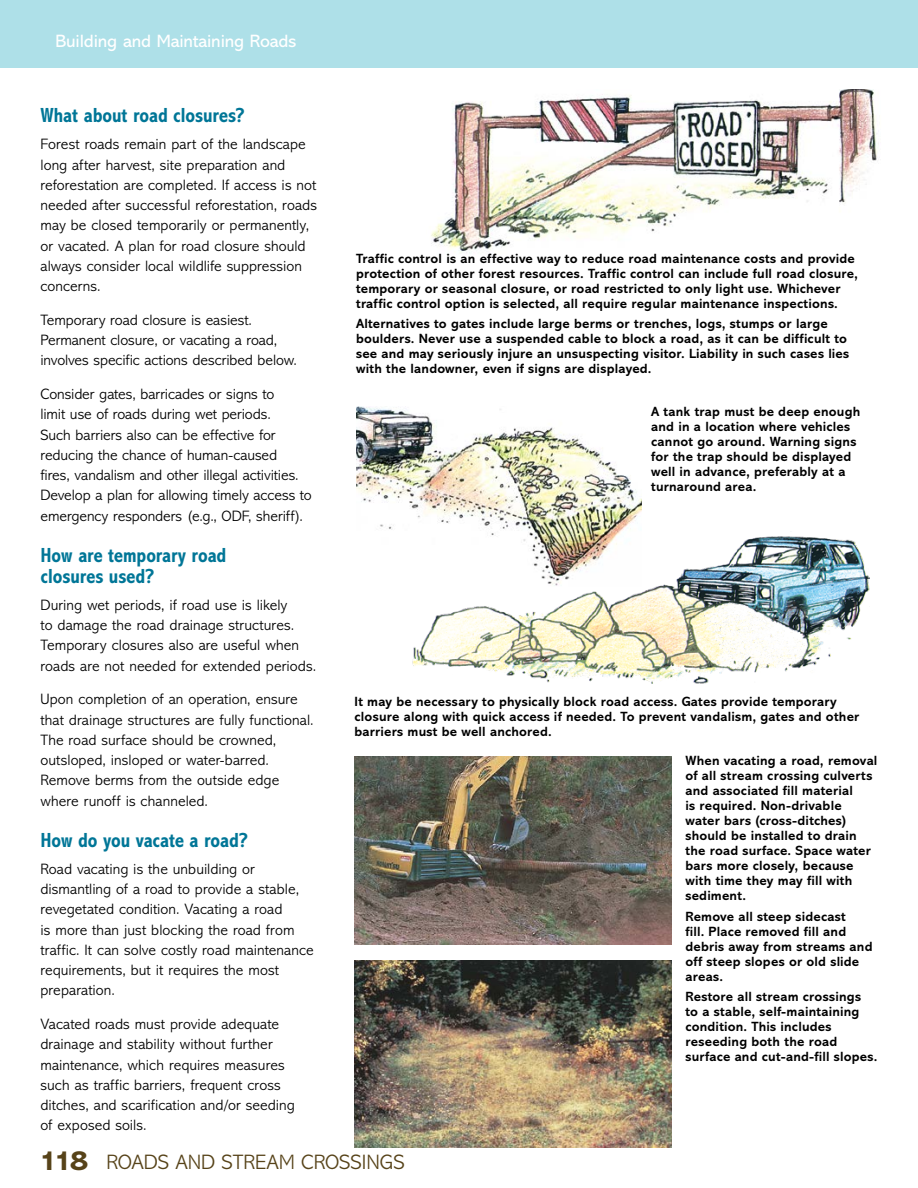
<style>
.page{position:relative;width:918px;height:1188px;background:#fff}
.page>*{position:absolute;margin:0;border:0;box-sizing:border-box;transform-origin:0 0}
.t1{font:300 21px "Abadi MT Std";letter-spacing:-.005em;color:#574319}
.t2{font:700 condensed 20.7px/21px "Abadi MT Std";color:#007697}
.t3{font:18px "Abadi MT Std";letter-spacing:-.01em;color:#fff}
.t4{font:300 15.15px/20.2px "Abadi MT Std";color:#000}
.t5{font:700 13.5px/15px "Abadi MT Std";letter-spacing:.01em;color:#000}
.s1{font-weight:800;font-size:28.5px}
</style>
<div class="page">
<div style="left:0;top:0;width:918px;height:68px;background:#aee0e8"></div>
<img style="left:356px;top:407px;width:285px;height:123px">
<img style="left:404px;top:520px;width:465px;height:163px">
<img style="left:431px;top:90px;width:446px;height:164px">
<img style="left:355px;top:961px;width:317px;height:187px">
<img style="left:355px;top:756px;width:317px;height:189px">
<p class="t3" style="left:56px;top:31px;width:242px">Building and Maintaining Roads</p>
<h2 class="t2" style="left:40px;top:105px;width:205px">What about road closures?</h2>
<p class="t4" style="left:40px;top:134px;width:278px">Forest roads remain part of the landscape long after harvest, site preparation and reforestation are completed. If access is not needed after successful reforestation, roads may be closed temporarily or permanently, or vacated. A plan for road closure should always consider local wildlife suppression concerns.</p>
<p class="t4" style="left:40px;top:310px;width:258px">Temporary road closure is easiest.<br>Permanent closure, or vacating a road, involves specific actions described below.</p>
<p class="t4" style="left:40px;top:384px;width:273px">Consider gates, barricades or signs to<br>limit use of roads during wet periods.<br>Such barriers also can be effective for reducing the chance of human-caused<br>fires, vandalism and other illegal activities.<br>Develop a plan for allowing timely access to emergency responders (e.g., ODF, sheriff).</p>
<h2 class="t2" style="left:40px;top:545px;width:187px">How are temporary road closures used?</h2>
<p class="t4" style="left:40px;top:595px;width:277px">During wet periods, if road use is likely<br>to damage the road drainage structures.<br>Temporary closures also are useful when roads are not needed for extended periods.</p>
<p class="t4" style="left:40px;top:689px;width:275px">Upon completion of an operation, ensure that drainage structures are fully functional.<br>The road surface should be crowned, outsloped, insloped or water-barred.<br>Remove berms from the outside edge where runoff is channeled.</p>
<h2 class="t2" style="left:40px;top:830px;width:209px">How do you vacate a road?</h2>
<p class="t4" style="left:40px;top:859px;width:275px">Road vacating is the unbuilding or dismantling of a road to provide a stable, revegetated condition. Vacating a road<br>is more than just blocking the road from traffic. It can solve costly road maintenance requirements, but it requires the most preparation.</p>
<p class="t4" style="left:40px;top:1014px;width:256px">Vacated roads must provide adequate drainage and stability without further maintenance, which requires measures such as traffic barriers, frequent cross ditches, and scarification and/or seeding of exposed soils.</p>
<p class="t5" style="left:356px;top:251px;width:503px">Traffic control is an effective way to reduce road maintenance costs and provide protection of other forest resources. Traffic control can include full road closure, temporary or seasonal closure, or road restricted to only light use. Whichever traffic control option is selected, all require regular maintenance inspections.</p>
<p class="t5" style="left:356px;top:316px;width:495px">Alternatives to gates include large berms or trenches, logs, stumps or large boulders. Never use a suspended cable to block a road, as it can be difficult to see and may seriously injure an unsuspecting visitor. Liability in such cases lies with the landowner, even if signs are displayed.</p>
<p class="t5" style="left:651px;top:404px;width:211px">A tank trap must be deep enough and in a location where vehicles cannot go around. Warning signs for the trap should be displayed well in advance, preferably at a turnaround area.</p>
<p class="t5" style="left:355px;top:694px;width:506px">It may be necessary to physically block road access. Gates provide temporary closure along with quick access if needed. To prevent vandalism, gates and other barriers must be well anchored.</p>
<p class="t5" style="left:686px;top:753px;width:193px">When vacating a road, removal of all stream crossing culverts and associated fill material<br>is required. Non-drivable water bars (cross-ditches) should be installed to drain the road surface. Space water bars more closely, because with time they may fill with sediment.</p>
<p class="t5" style="left:686px;top:909px;width:189px">Remove all steep sidecast<br>fill. Place removed fill and debris away from streams and off steep slopes or old slide areas.</p>
<p class="t5" style="left:686px;top:989px;width:193px">Restore all stream crossings<br>to a stable, self-maintaining condition. This includes reseeding both the road surface and cut-and-fill slopes.</p>
<h1 class="t1" style="left:39px;top:1151px;width:367px"><span class="s1">118</span> ROADS AND STREAM CROSSINGS</h1>
</div>
